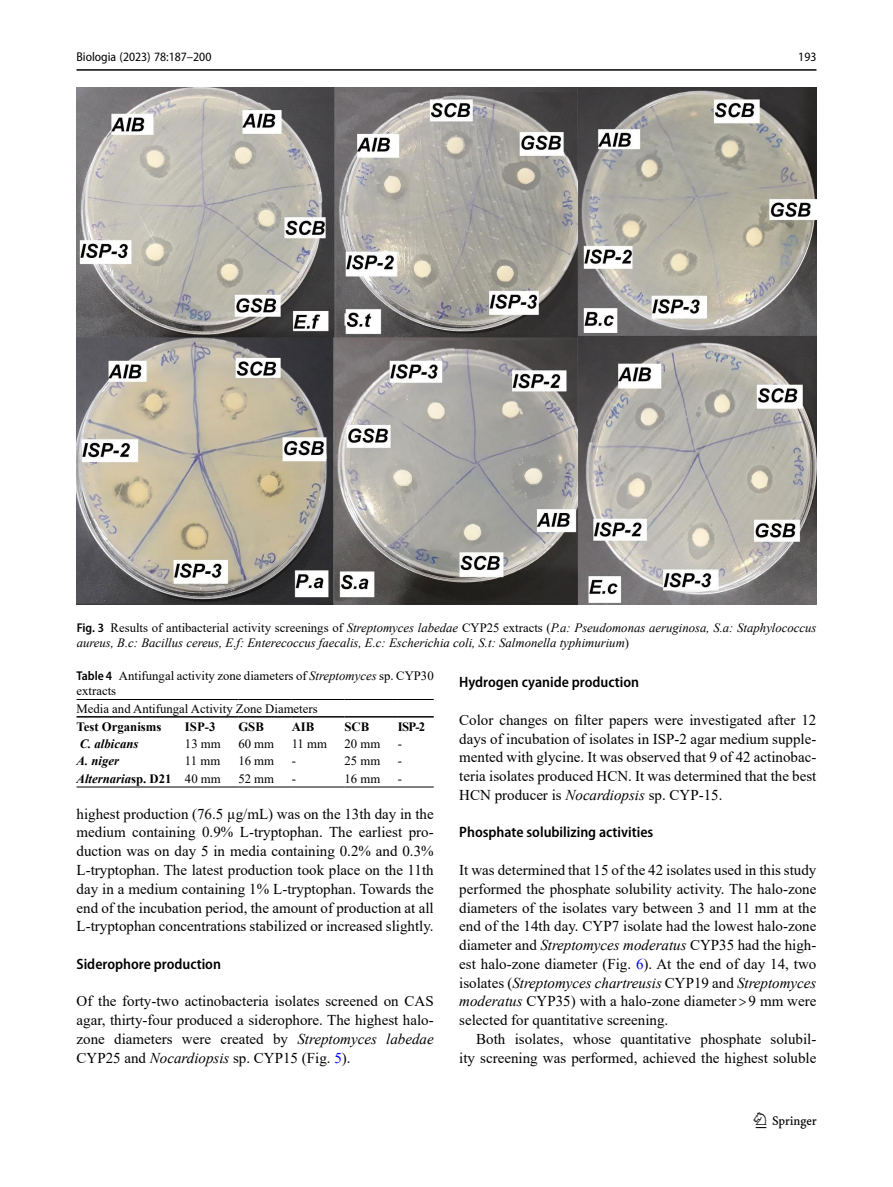
<style>
.page{position:relative;width:893px;height:1187px;background:#fff}
.page>*{position:absolute;margin:0;border:0;box-sizing:border-box;transform-origin:0 0}
.t1{font:22.5px "Springnew";color:#000}
.Body_Text{font:15px/18.8px "Times New Roman";color:#000;text-align:justify}
.Body_Text_Indent{font:15px/18.8px "Times New Roman";color:#000;text-align:right}
.Head_3{font:600 semi-condensed 15px "Myriad Pro";color:#000}
.Figure_Caption{font:italic 12.75px/15px "Times New Roman";color:#000}
.Table_Caption{font:12.75px/15px "Times New Roman";color:#000}
.Table_Body{font:12.75px "Times New Roman";color:#000}
.Table_Head{font:12.75px "Times New Roman";color:#000}
.Table_Body-2{font:italic 700 12.75px "Times New Roman";color:#000}
.Table_Body-3{font:700 12.75px "Times New Roman";color:#000}
.t2{font:semi-condensed 12.75px "Myriad Pro";color:#000}
.s1{font-family:"Myriad Pro";font-weight:600;font-style:normal;font-stretch:semi-condensed}
.s2{font-style:normal}
.s3{font-family:"Myriad Pro";font-weight:600;font-stretch:semi-condensed}
.s4{font-style:italic}
.s5{color:#00f}
.s6{font-family:"Minion Pro"}
</style>
<div class="page">
<hr style="left:77px;top:69px;width:739px;height:2px;background:#000">
<hr style="left:185px;top:716px;width:53px;height:1px;background:#000">
<hr style="left:238px;top:716px;width:54px;height:1px;background:#000">
<hr style="left:292px;top:716px;width:53px;height:1px;background:#000">
<hr style="left:345px;top:716px;width:53px;height:1px;background:#000">
<hr style="left:398px;top:716px;width:36px;height:1px;background:#000">
<hr style="left:77px;top:716px;width:108px;height:1px;background:#000">
<hr style="left:77px;top:786px;width:108px;height:1px;background:#000">
<hr style="left:185px;top:786px;width:53px;height:1px;background:#000">
<hr style="left:238px;top:786px;width:54px;height:1px;background:#000">
<hr style="left:292px;top:786px;width:53px;height:1px;background:#000">
<hr style="left:345px;top:786px;width:53px;height:1px;background:#000">
<hr style="left:398px;top:786px;width:36px;height:1px;background:#000">
<hr style="left:77px;top:699px;width:108px;height:1px;background:#000">
<hr style="left:185px;top:699px;width:53px;height:1px;background:#000">
<hr style="left:238px;top:699px;width:54px;height:1px;background:#000">
<hr style="left:292px;top:699px;width:53px;height:1px;background:#000">
<hr style="left:345px;top:699px;width:53px;height:1px;background:#000">
<hr style="left:398px;top:699px;width:36px;height:1px;background:#000">
<img style="left:77px;top:87px;width:740px;height:517px">
<p class="t2" style="left:77px;top:49px;width:136px">Biologia (2023) 78:187–200</p>
<p class="t2" style="left:798px;top:49px;width:20px">193</p>
<p class="Figure_Caption" style="left:77px;top:619px;width:741px"><span class="s1">Fig. 3</span> <span class="s2">Results of antibacterial activity screenings of</span> Streptomyces labedae <span class="s2">CYP25 extracts (</span>P.a: Pseudomonas aeruginosa, S.a: Staphylococcus aureus, B.c: Bacillus cereus, E.f: Enterecoccus faecalis, E.c: Escherichia coli, S.t: Salmonella typhimurium<span class="s2">)</span></p>
<p class="Table_Caption" style="left:77px;top:668px;width:359px"><span class="s3">Table 4</span> Antifungal activity zone diameters of <span class="s4">Streptomyces</span> sp. CYP30 extracts</p>
<p class="Table_Head" style="left:77px;top:699px;width:243px">Media and Antifungal Activity Zone Diameters</p>
<p class="Table_Body-3" style="left:77px;top:717px;width:86px">Test Organisms</p>
<p class="Table_Body-3" style="left:185px;top:717px;width:32px">ISP-3</p>
<p class="Table_Body-3" style="left:238px;top:717px;width:27px">GSB</p>
<p class="Table_Body-3" style="left:292px;top:717px;width:24px">AIB</p>
<p class="Table_Body-3" style="left:345px;top:717px;width:26px">SCB</p>
<p class="Table_Body-3" style="left:398px;top:717px;width:29px">ISP-2</p>
<p class="Table_Body-2" style="left:80px;top:734px;width:60px">C. albicans</p>
<p class="Table_Body" style="left:185px;top:734px;width:37px">13 mm</p>
<p class="Table_Body" style="left:238px;top:734px;width:37px">60 mm</p>
<p class="Table_Body" style="left:292px;top:734px;width:37px">11 mm</p>
<p class="Table_Body" style="left:345px;top:734px;width:37px">20 mm</p>
<p class="Table_Body" style="left:398px;top:734px;width:6px">-</p>
<p class="Table_Body-2" style="left:77px;top:752px;width:44px">A. niger</p>
<p class="Table_Body" style="left:185px;top:752px;width:37px">11 mm</p>
<p class="Table_Body" style="left:238px;top:752px;width:37px">16 mm</p>
<p class="Table_Body" style="left:292px;top:752px;width:6px">-</p>
<p class="Table_Body" style="left:345px;top:752px;width:37px">25 mm</p>
<p class="Table_Body" style="left:398px;top:752px;width:6px">-</p>
<p class="Table_Body-2" style="left:77px;top:769px;width:96px">Alternaria<span class="s2">sp. D21</span></p>
<p class="Table_Body" style="left:185px;top:769px;width:37px">40 mm</p>
<p class="Table_Body" style="left:238px;top:769px;width:37px">52 mm</p>
<p class="Table_Body" style="left:292px;top:769px;width:6px">-</p>
<p class="Table_Body" style="left:345px;top:769px;width:37px">16 mm</p>
<p class="Table_Body" style="left:398px;top:769px;width:6px">-</p>
<p class="Body_Text_Indent" style="left:77px;top:803px;width:359px;text-align:justify">highest production (76.5 µg/mL) was on the 13th day in the medium containing 0.9% L-tryptophan. The earliest pro&shy;duction was on day 5 in media containing 0.2% and 0.3% L-tryptophan. The latest production took place on the 11th day in a medium containing 1% L-tryptophan. Towards the end of the incubation period, the amount of production at all L-tryptophan concentrations stabilized or increased slightly.</p>
<p class="Head_3" style="left:77px;top:955px;width:146px">Siderophore production</p>
<p class="Body_Text" style="left:77px;top:991px;width:359px">Of the forty-two actinobacteria isolates screened on CAS agar, thirty-four produced a siderophore. The highest halo&shy;zone diameters were created by <span class="s4">Streptomyces labedae </span>CYP25 and <span class="s4">Nocardiopsis</span> sp. CYP15 (Fig. <span class="s5">5</span>).</p>
<p class="Head_3" style="left:459px;top:674px;width:181px">Hydrogen cyanide production</p>
<p class="Body_Text" style="left:459px;top:710px;width:359px">Color changes on filter papers were investigated after 12 days of incubation of isolates in ISP-2 agar medium supple&shy;mented with glycine. It was observed that 9 of 42 actinobac&shy;teria isolates produced HCN. It was determined that the best HCN producer is <span class="s4">Nocardiopsis</span> sp. CYP-15.</p>
<p class="Head_3" style="left:459px;top:824px;width:196px">Phosphate solubilizing activities</p>
<p class="Body_Text" style="left:459px;top:860px;width:359px">It was determined that 15 of the 42 isolates used in this study performed the phosphate solubility activity. The halo-zone diameters of the isolates vary between 3 and 11 mm at the end of the 14th day. CYP7 isolate had the lowest halo-zone diameter and <span class="s4">Streptomyces moderatus</span> CYP35 had the high&shy;est halo-zone diameter (Fig. <span class="s5">6</span>). At the end of day 14, two isolates (<span class="s4">Streptomyces chartreusis</span> CYP19 and <span class="s4">Streptomyces moderatus</span> CYP35) with a halo-zone diameter<span class="s6">&gt;</span>9 mm were selected for quantitative screening.</p>
<p class="Body_Text_Indent" style="left:459px;top:1028px;width:359px">Both isolates, whose quantitative phosphate solubil&shy;ity screening was performed, achieved the highest soluble</p>
<h1 class="t1" style="left:756px;top:1107px;width:63px">1 3</h1>
</div>
